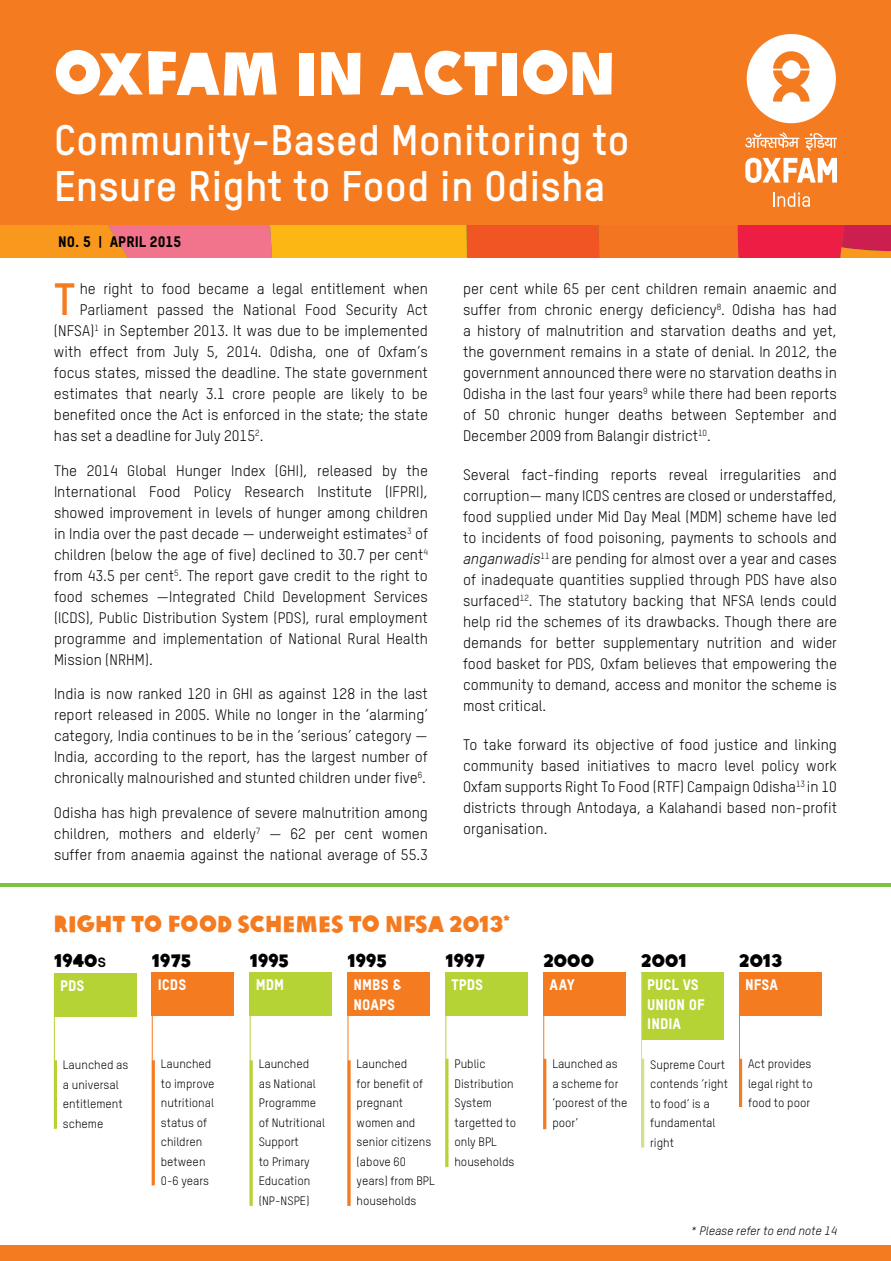
<style>
.page{position:relative;width:891px;height:1261px;background:#fff}
.page>*{position:absolute;margin:0;border:0;box-sizing:border-box;transform-origin:0 0}
.t1{font:60px "Oxfam Global Headline";color:#fff}
.t2{font:700 44.4px "Oxfam TSTARPRO";color:#f47b20}
.t3{font:700 42px/46.2px "Oxfam TSTARPRO";color:#fff}
.t4{font:22.5px "Oxfam Global Headline";color:#f47b20}
.t5{font:18px "Oxfam Global Headline";color:#000}
.t6{font:15px/21px "Oxfam TSTARPRO";color:#000;text-align:justify}
.t7{font:15px/19.5px "Oxfam TSTARPRO Headline";color:#fff}
.t8{font:15px "Oxfam TSTARPRO Headline";color:#000}
.t9{font:12px/19.5px "Oxfam TSTARPRO";color:#000}
.t10{font:italic 12px "Oxfam TSTARPRO";color:#000}
.s1{font-style:italic}
.s2{font-family:"Oxfam TSTARPRO";font-weight:700}
</style>
<div class="page">
<hr style="left:0;top:883px;width:891px;height:3px;background:#7dc242">
<div style="left:0;top:0;width:891px;height:244px;background:#f47b20"></div>
<svg style="left:747px;top:34px;width:89px;height:89px"></svg>
<svg style="left:773px;top:192px;width:37px;height:15px"></svg>
<svg style="left:745px;top:158px;width:92px;height:25px"></svg>
<svg style="left:805px;top:133px;width:32px;height:18px"></svg>
<svg style="left:745px;top:132px;width:54px;height:16px"></svg>
<svg style="left:0;top:226px;width:891px;height:31px;background:#f37536"></svg>
<div style="left:0;top:1245px;width:891px;height:15px;background:#f47b20"></div>
<div style="left:54px;top:973px;width:82px;height:43px;background:#b5d334"></div>
<div style="left:152px;top:972px;width:82px;height:43px;background:#f47b20"></div>
<div style="left:250px;top:972px;width:82px;height:43px;background:#b5d334"></div>
<div style="left:348px;top:972px;width:82px;height:43px;background:#f47b20"></div>
<div style="left:446px;top:972px;width:82px;height:43px;background:#b5d334"></div>
<div style="left:543px;top:972px;width:83px;height:43px;background:#f47b20"></div>
<div style="left:641px;top:972px;width:82px;height:67px;background:#b5d334"></div>
<div style="left:739px;top:972px;width:82px;height:43px;background:#f47b20"></div>
<hr style="left:54px;top:973px;width:1px;height:155px;background:#b5d334">
<hr style="left:152px;top:973px;width:1px;height:212px;background:#f47b20">
<hr style="left:250px;top:971px;width:1px;height:234px;background:#b5d334">
<hr style="left:348px;top:971px;width:1px;height:234px;background:#f47b20">
<hr style="left:446px;top:973px;width:1px;height:194px;background:#b5d334">
<hr style="left:543px;top:973px;width:1px;height:156px;background:#f47b20">
<hr style="left:641px;top:973px;width:1px;height:174px;background:#d1e288">
<hr style="left:739px;top:973px;width:1px;height:133px;background:#f47b20">
<hr style="left:54px;top:1060px;width:3px;height:68px;background:#b5d334">
<hr style="left:152px;top:1060px;width:3px;height:125px;background:#f47b20">
<hr style="left:250px;top:1060px;width:3px;height:145px;background:#b5d334">
<hr style="left:348px;top:1060px;width:3px;height:145px;background:#f47b20">
<hr style="left:446px;top:1058px;width:2px;height:109px;background:#b5d334">
<hr style="left:543px;top:1058px;width:3px;height:71px;background:#f47b20">
<hr style="left:641px;top:1058px;width:3px;height:89px;background:#d1e288">
<hr style="left:739px;top:1058px;width:3px;height:48px;background:#f47b20">
<h1 class="t1" style="left:54px;top:22px;width:564px">OXFAM IN ACTION</h1>
<h3 class="t3" style="left:54px;top:116px;width:577px">Community-Based Monitoring to<br>Ensure Right to Food in Odisha</h3>
<p class="t8" style="left:58px;top:233px;width:124px">NO. 5 | APRIL 2015</p>
<h2 class="t2" style="left:54px;top:272px;width:23px">T</h2>
<p class="t6" style="left:80px;top:278px;width:350px">he right to food became a legal entitlement when</p>
<p class="t6" style="left:80px;top:299px;width:350px">Parliament passed the National Food Security Act</p>
<p class="t6" style="left:54px;top:320px;width:375px">(NFSA)<sup>1</sup> in September 2013. It was due to be implemented</p>
<p class="t6" style="left:54px;top:341px;width:375px">with effect from July 5, 2014. Odisha, one of Oxfam’s</p>
<p class="t6" style="left:54px;top:362px;width:375px">focus states, missed the deadline. The state government</p>
<p class="t6" style="left:54px;top:383px;width:375px">estimates that nearly 3.1 crore people are likely to be</p>
<p class="t6" style="left:54px;top:404px;width:375px">benefited once the Act is enforced in the state; the state</p>
<p class="t6" style="left:54px;top:425px;width:211px">has set a deadline for July 2015<sup>2</sup>.</p>
<p class="t6" style="left:54px;top:459px;width:375px">The 2014 Global Hunger Index (GHI), released by the International Food Policy Research Institute (IFPRI), showed improvement in levels of hunger among children in India over the past decade — underweight estimates<sup>3</sup> of children (below the age of five) declined to 30.7 per cent<sup>4 </sup>from 43.5 per cent<sup>5</sup>. The report gave credit to the right to food schemes —Integrated Child Development Services (ICDS), Public Distribution System (PDS), rural employment programme and implementation of National Rural Health Mission (NRHM).</p>
<p class="t6" style="left:54px;top:683px;width:375px">India is now ranked 120 in GHI as against 128 in the last report released in 2005. While no longer in the ‘alarming’ category, India continues to be in the ‘serious’ category — India, according to the report, has the largest number of chronically malnourished and stunted children under five<sup>6</sup>.</p>
<p class="t6" style="left:54px;top:801px;width:375px">Odisha has high prevalence of severe malnutrition among children, mothers and elderly<sup>7</sup> — 62 per cent women suffer from anaemia against the national average of 55.3</p>
<p class="t6" style="left:463px;top:278px;width:375px">per cent while 65 per cent children remain anaemic and suffer from chronic energy deficiency<sup>8</sup>. Odisha has had a history of malnutrition and starvation deaths and yet, the government remains in a state of denial. In 2012, the government announced there were no starvation deaths in Odisha in the last four years<sup>9</sup> while there had been reports of 50 chronic hunger deaths between September and December 2009 from Balangir district<sup>10</sup>.</p>
<p class="t6" style="left:463px;top:464px;width:376px">Several fact-finding reports reveal irregularities and corruption— many ICDS centres are closed or understaffed, food supplied under Mid Day Meal (MDM) scheme have led to incidents of food poisoning, payments to schools and <span class="s1">anganwadis</span><sup>11</sup> are pending for almost over a year and cases of inadequate quantities supplied through PDS have also surfaced<sup>12</sup>. The statutory backing that NFSA lends could help rid the schemes of its drawbacks. Though there are demands for better supplementary nutrition and wider food basket for PDS, Oxfam believes that empowering the community to demand, access and monitor the scheme is most critical.</p>
<p class="t6" style="left:463px;top:734px;width:375px">To take forward its objective of food justice and linking community based initiatives to macro level policy work Oxfam supports Right To Food (RTF) Campaign Odisha<sup>13</sup> in 10 districts through Antodaya, a Kalahandi based non-profit organisation.</p>
<h3 class="t4" style="left:54px;top:905px;width:458px">RIGHT TO FOOD SCHEMES TO NFSA 2013<sup>*</sup></h3>
<p class="t5" style="left:54px;top:945px;width:54px">1940<span class="s2">s</span></p>
<p class="t7" style="left:60px;top:975px;width:26px">PDS</p>
<p class="t5" style="left:152px;top:944px;width:41px">1975</p>
<p class="t7" style="left:158px;top:974px;width:30px">ICDS</p>
<p class="t5" style="left:250px;top:944px;width:41px">1995</p>
<p class="t7" style="left:256px;top:974px;width:30px">MDM</p>
<p class="t5" style="left:348px;top:944px;width:41px">1995</p>
<p class="t7" style="left:354px;top:974px;width:50px">NMBS &amp;<br>NOAPS</p>
<p class="t5" style="left:446px;top:944px;width:41px">1997</p>
<p class="t7" style="left:452px;top:974px;width:33px">TPDS</p>
<p class="t9" style="left:63px;top:1055px;width:67px">Launched as a universal entitlement scheme</p>
<p class="t9" style="left:161px;top:1054px;width:55px">Launched to improve nutritional status of children between<br>0-6 years</p>
<p class="t9" style="left:259px;top:1054px;width:68px">Launched<br>as National<br>Programme of Nutritional<br>Support<br>to Primary<br>Education (NP-NSPE)</p>
<p class="t9" style="left:357px;top:1054px;width:80px">Launched<br>for benefit of pregnant women and senior citizens (above 60 years) from BPL households</p>
<p class="t9" style="left:454px;top:1054px;width:63px">Public<br>Distribution<br>System targetted to only BPL households</p>
<p class="t5" style="left:543px;top:944px;width:52px">2000</p>
<p class="t7" style="left:549px;top:974px;width:27px">AAY</p>
<p class="t9" style="left:552px;top:1054px;width:77px">Launched as<br>a scheme for ‘poorest of the poor’</p>
<p class="t5" style="left:641px;top:944px;width:47px">2001</p>
<p class="t7" style="left:647px;top:974px;width:59px">PUCL VS<br>UNION OF<br>INDIA</p>
<p class="t9" style="left:650px;top:1054px;width:79px">Supreme Court contends ‘right to food’ is a fundamental right</p>
<p class="t5" style="left:739px;top:944px;width:45px">2013</p>
<p class="t7" style="left:745px;top:974px;width:34px">NFSA</p>
<p class="t9" style="left:748px;top:1054px;width:66px;text-align:justify">Act provides legal right to food to poor</p>
<p class="t10" style="left:690px;top:1223px;width:148px">* Please refer to end note 14</p>
</div>
